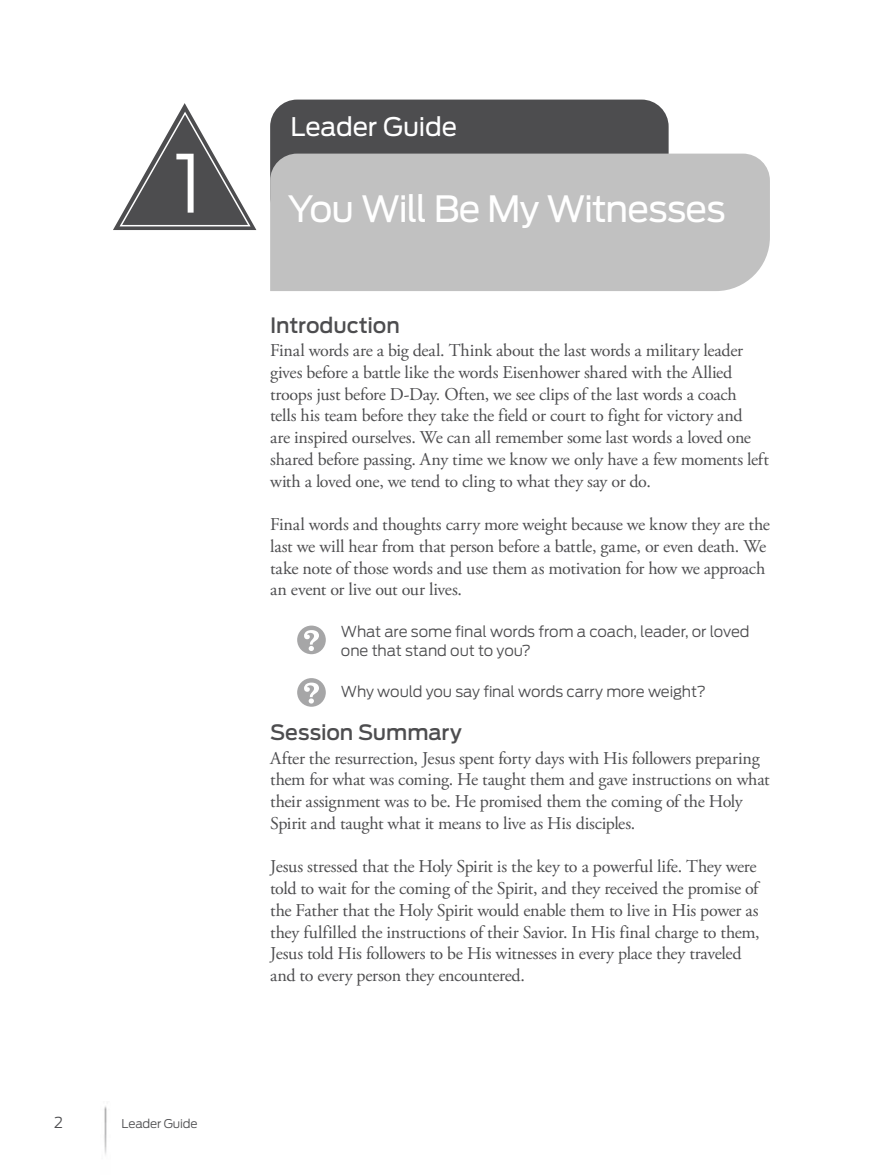
<style>
.page{position:relative;width:878px;height:1175px;background:#fff}
.page>*{position:absolute;margin:0;border:0;box-sizing:border-box;transform-origin:0 0}
.t1{font:300 79.5px "Antenna";color:#fff}
.t2{font:36px "Antenna";letter-spacing:-.03em;color:#fff}
.t3{font:25.5px "Antenna";letter-spacing:-.005em;color:#fff}
.t4{font:500 21px "Antenna";letter-spacing:-.005em;color:#4d4d4f}
.t5{font:18px/21.8px "Adobe Garamond Pro";letter-spacing:-.015em;color:#4d4d4f}
.t6{font:300 15px/19.5px "Antenna";letter-spacing:-.01em;color:#4d4d4f}
.t7{font:300 12px "Antenna";letter-spacing:-.01em;color:#4d4d4f}
</style>
<div class="page">
<div style="left:270px;top:100px;width:398px;height:123px;background:#4d4d4f;border-radius:27px"></div>
<div style="left:270px;top:154px;width:500px;height:137px;background:#c1c1c1"></div>
<img style="left:104px;top:1106px;width:3px;height:49px">
<svg style="left:297px;top:625px;width:29px;height:29px"></svg>
<svg style="left:297px;top:678px;width:29px;height:28px"></svg>
<svg style="left:113px;top:103px;width:143px;height:127px"></svg>
<h1 class="t1" style="left:173px;top:136px;width:31px">1</h1>
<p class="t6" style="left:54px;top:1112px;width:10px">2</p>
<p class="t7" style="left:122px;top:1116px;width:78px">Leader Guide</p>
<h3 class="t3" style="left:290px;top:112px;width:168px">Leader Guide</h3>
<h2 class="t2" style="left:288px;top:187px;width:439px">You Will Be My Witnesses</h2>
<p class="t4" style="left:270px;top:313px;width:131px">Introduction</p>
<p class="t5" style="left:270px;top:340px;width:500px">Final words are a big deal. Think about the last words a military leader gives before a battle like the words Eisenhower shared with the Allied troops just before D-Day. Often, we see clips of the last words a coach<br>tells his team before they take the field or court to fight for victory and<br>are inspired ourselves. We can all remember some last words a loved one shared before passing. Any time we know we only have a few moments left with a loved one, we tend to cling to what they say or do.</p>
<p class="t5" style="left:270px;top:514px;width:501px">Final words and thoughts carry more weight because we know they are the last we will hear from that person before a battle, game, or even death. We take note of those words and use them as motivation for how we approach an event or live out our lives.</p>
<p class="t6" style="left:341px;top:621px;width:410px">What are some final words from a coach, leader, or loved one that stand out to you?</p>
<p class="t6" style="left:341px;top:681px;width:366px">Why would you say final words carry more weight?</p>
<p class="t4" style="left:270px;top:720px;width:193px">Session Summary</p>
<p class="t5" style="left:270px;top:747px;width:501px">After the resurrection, Jesus spent forty days with His followers preparing them for what was coming. He taught them and gave instructions on what their assignment was to be. He promised them the coming of the Holy Spirit and taught what it means to live as His disciples.</p>
<p class="t5" style="left:270px;top:856px;width:491px">Jesus stressed that the Holy Spirit is the key to a powerful life. They were told to wait for the coming of the Spirit, and they received the promise of the Father that the Holy Spirit would enable them to live in His power as they fulfilled the instructions of their Savior. In His final charge to them, Jesus told His followers to be His witnesses in every place they traveled and to every person they encountered.</p>
</div>
